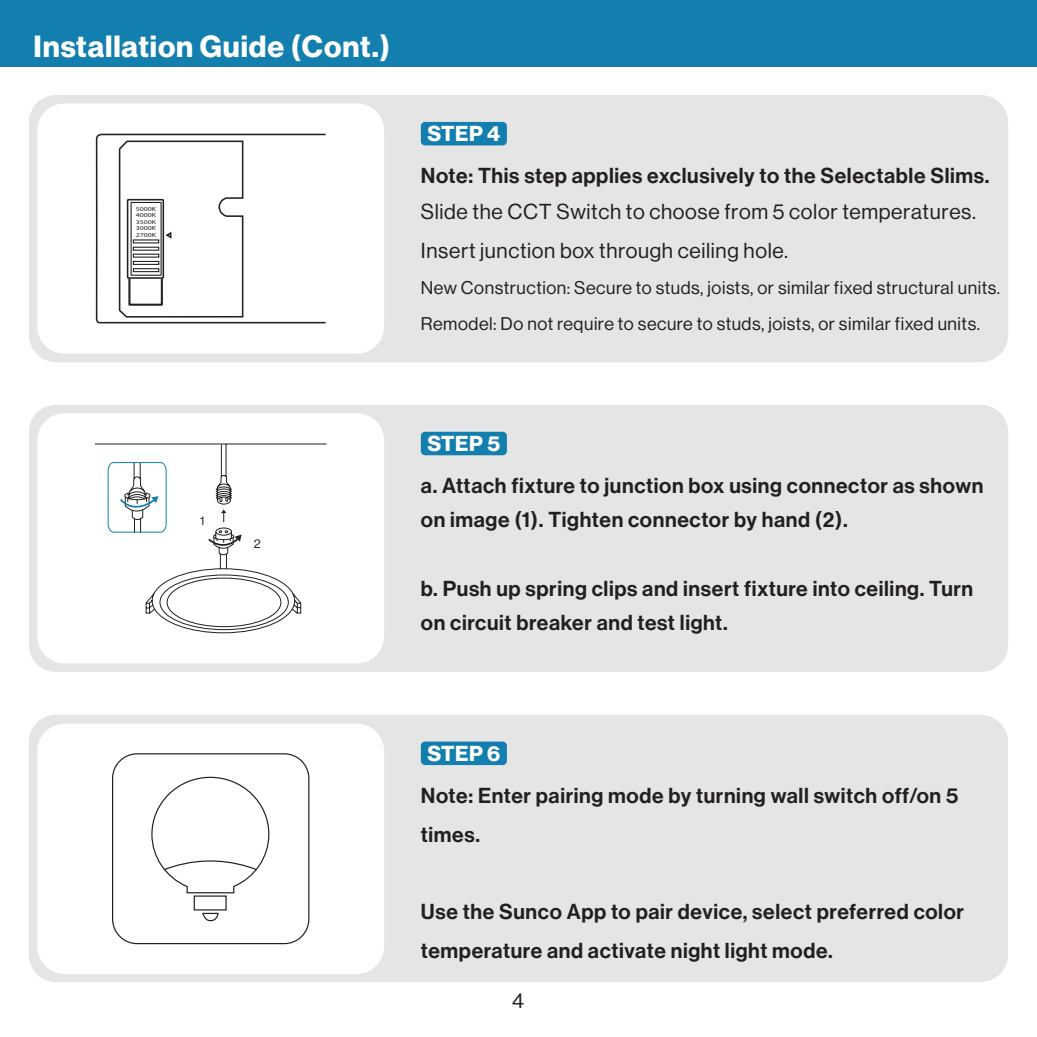
<style>
.page{position:relative;width:1037px;height:1037px;background:#fff}
.page>*{position:absolute;margin:0;border:0;box-sizing:border-box;transform-origin:0 0}
.t1{font:30px "N Haas Grotesk DS Pro 75 Bd";letter-spacing:.03em;color:#fff}
.t2{font:21.3px "N Haas Grotesk DS Pro 65 Md";letter-spacing:.03em;color:#231f20}
.t3{font:21.3px "N Haas Grotesk DS Pro 55 Rg";letter-spacing:.03em;color:#231f20}
.t4{font:21.3px "N Haas Grotesk DS Pro 75 Bd";letter-spacing:.03em;color:#fff}
.t5{font:18px "N Haas Grotesk DS Pro 55 Rg";letter-spacing:.03em;color:#231f20}
.t6{font:12.3px "N Haas Grotesk DS Pro 55 Rg";color:#231f20}
.t7{font:6px/6.3px "Myriad Pro";color:#231f20;scale:1.3 1}
.t8{font:5.7px "Myriad Pro";color:#231f20;scale:1.35 1}
</style>
<div class="page">
<div style="left:29px;top:95px;width:979px;height:267px;background:#e5e5e5;border-radius:27px"></div>
<div style="left:29px;top:405px;width:979px;height:267px;background:#e5e5e5;border-radius:27px"></div>
<div style="left:29px;top:715px;width:979px;height:267px;background:#e5e5e5;border-radius:27px"></div>
<div style="left:37px;top:103px;width:347px;height:251px;background:#fff;border-radius:27px"></div>
<div style="left:37px;top:413px;width:347px;height:250px;background:#fff;border-radius:27px"></div>
<div style="left:37px;top:724px;width:347px;height:250px;background:#fff;border-radius:27px"></div>
<div style="left:0;top:0;width:1037px;height:67px;background:#137fae"></div>
<div style="left:421px;top:122px;width:86px;height:23px;background:#137fae;border-radius:4px"></div>
<div style="left:421px;top:432px;width:86px;height:23px;background:#137fae;border-radius:4px"></div>
<div style="left:421px;top:741px;width:86px;height:24px;background:#137fae;border-radius:4px"></div>
<svg style="left:95px;top:133px;width:231px;height:191px"></svg>
<svg style="left:127px;top:202px;width:46px;height:105px"></svg>
<svg style="left:95px;top:443px;width:232px;height:191px"></svg>
<svg style="left:112px;top:753px;width:198px;height:192px"></svg>
<p class="t1" style="left:33px;top:29px;width:358px">Installation Guide (Cont.)</p>
<p class="t7" style="left:136px;top:205px;width:17px">5000K<br>4000K</p>
<p class="t7" style="left:136px;top:225px;width:17px">3000K<br>2700K</p>
<p class="t8" style="left:136px;top:218px;width:16px">3500K</p>
<p class="t4" style="left:427px;top:121px;width:74px">STEP 4</p>
<p class="t2" style="left:421px;top:163px;width:570px">Note: This step applies exclusively to the Selectable Slims.</p>
<p class="t3" style="left:421px;top:200px;width:557px">Slide the CCT Switch to choose from 5 color temperatures.</p>
<p class="t3" style="left:421px;top:238px;width:369px">Insert junction box through ceiling hole.</p>
<p class="t5" style="left:421px;top:277px;width:581px">New Construction: Secure to studs, joists, or similar fixed structural units.</p>
<p class="t5" style="left:421px;top:313px;width:561px">Remodel: Do not require to secure to studs, joists, or similar fixed units.</p>
<p class="t6" style="left:200px;top:514px;width:6px">1</p>
<p class="t6" style="left:254px;top:537px;width:8px">2</p>
<p class="t4" style="left:427px;top:431px;width:74px">STEP 5</p>
<p class="t2" style="left:421px;top:473px;width:564px">a. Attach fixture to junction box using connector as shown</p>
<p class="t2" style="left:421px;top:507px;width:428px">on image (1). Tighten connector by hand (2).</p>
<p class="t2" style="left:421px;top:576px;width:554px">b. Push up spring clips and insert fixture into ceiling. Turn</p>
<p class="t2" style="left:421px;top:610px;width:308px">on circuit breaker and test light.</p>
<p class="t4" style="left:427px;top:741px;width:74px">STEP 6</p>
<p class="t2" style="left:421px;top:783px;width:539px">Note: Enter pairing mode by turning wall switch off/on 5</p>
<p class="t2" style="left:421px;top:822px;width:61px">times.</p>
<p class="t2" style="left:421px;top:899px;width:545px">Use the Sunco App to pair device, select preferred color</p>
<p class="t2" style="left:421px;top:938px;width:413px">temperature and activate night light mode.</p>
<p class="t3" style="left:512px;top:988px;width:14px">4</p>
</div>
